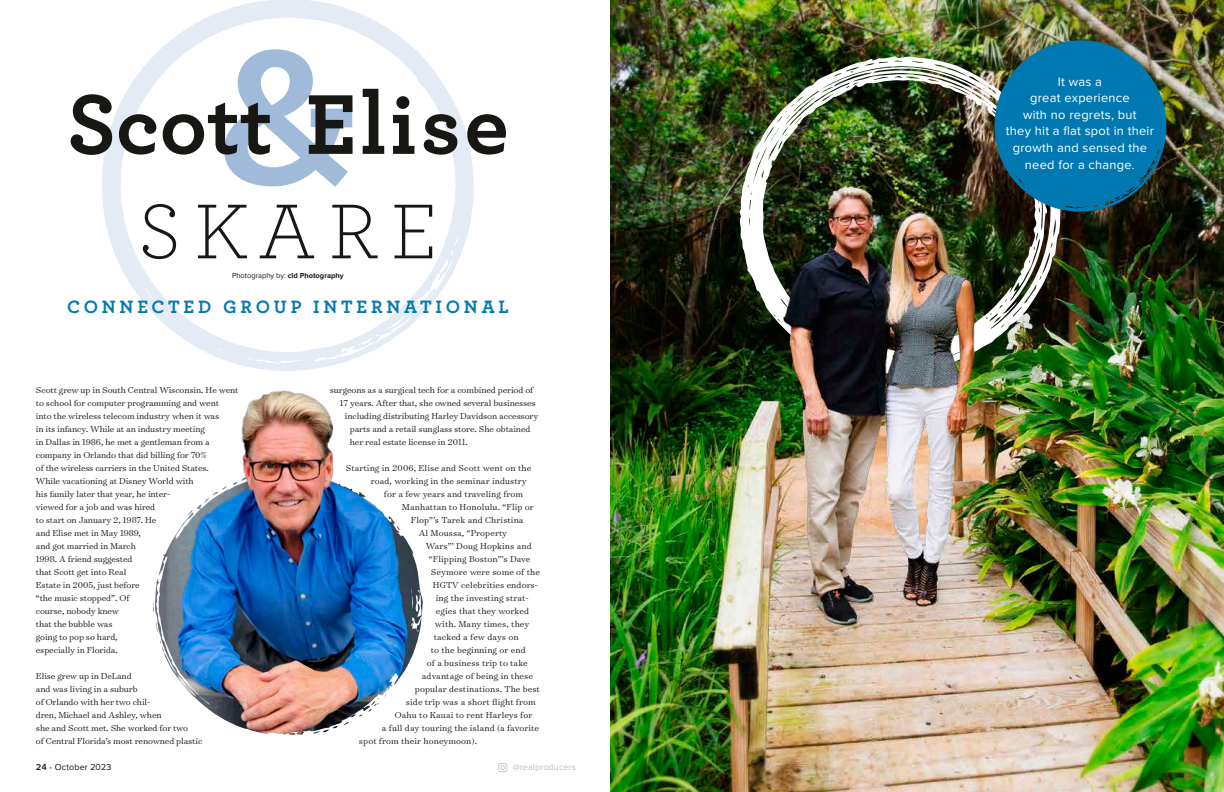
<style>
.page{position:relative;width:1224px;height:792px;background:#fff}
.page>*{position:absolute;margin:0;border:0;box-sizing:border-box;transform-origin:0 0}
.t1{font:700 208.4px "Archer Pro";color:#a0bbd9}
.t2{font:700 88.9px "Archer Pro";letter-spacing:.035em;color:#171713}
.t3{font:300 81.4px "Archer Pro";letter-spacing:.16em;color:#171713}
.t4{font:700 18.8px "Archer Pro";letter-spacing:.2em;color:#0079b2}
.t5{font:12.8px/16.6px "Proxima Nova";letter-spacing:.02em;color:#fff;text-align:center}
.t6{font:300 9.8px/13px "Surveyor Text";letter-spacing:-.01em;color:#171713}
.t7{font:300 9.8px "Surveyor Text";letter-spacing:.01em;color:#171713}
.t8{font:9px "Proxima Nova";letter-spacing:.01em;color:#171713}
.t9{font:9px "Proxima Nova";letter-spacing:.01em;color:#bbbcbc}
.t10{font:7.5px "Proxima Nova";color:#171713}
.s1{font-weight:700}
.s2{font-weight:600}
.s3{color:#31a5d9}
</style>
<div class="page">
<svg style="left:498px;top:763px;width:9px;height:9px"></svg>
<svg style="left:102px;top:0;width:372px;height:371px"></svg>
<img style="left:611px;top:0;width:613px;height:792px">
<img style="left:738px;top:56px;width:322px;height:318px">
<img style="left:758px;top:140px;width:264px;height:519px">
<img style="left:159px;top:539px;width:14px;height:122px">
<img style="left:173px;top:390px;width:242px;height:281px">
<svg style="left:995px;top:40px;width:172px;height:172px;background:#116d95"></svg>
<h1 class="t1" style="left:218px;top:-49px;width:142px">&amp;</h1>
<h2 class="t2" style="left:67px;top:54px;width:443px">Scott Elise</h2>
<h3 class="t3" style="left:138px;top:178px;width:301px">SKARE</h3>
<p class="t10" style="left:232px;top:271px;width:113px">Photography by: <span class="s1">cld Photography</span></p>
<h3 class="t4" style="left:67px;top:292px;width:443px">CONNECTED GROUP INTERNATIONAL</h3>
<p class="t6" style="left:36px;top:383px;width:204px">Scott grew up in South Central Wisconsin. He went to school for computer programming and went<br>into the wireless telecom industry when it was<br>in its infancy. While at an industry meeting<br>in Dallas in 1986, he met a gentleman from a company in Orlando that did billing for 70%<br>of the wireless carriers in the United States.<br>While vacationing at Disney World with<br>his family later that year, he inter-<br>viewed for a job and was hired<br>to start on January 2, 1987. He<br>and Elise met in May 1989,<br>and got married in March<br>1998. A friend suggested<br>that Scott get into Real<br>Estate in 2005, just before<br>“the music stopped”. Of<br>course, nobody knew<br>that the bubble was<br>going to pop so hard,<br>especially in Florida.</p>
<p class="t6" style="left:36px;top:669px;width:168px">Elise grew up in DeLand<br>and was living in a suburb<br>of Orlando with her two chil-<br>dren, Michael and Ashley, when<br>she and Scott met. She worked for two<br>of Central Florida’s most renowned plastic</p>
<p class="t6" style="left:330px;top:383px;width:205px">surgeons as a surgical tech for a combined period of</p>
<p class="t6" style="left:340px;top:396px;width:198px">17 years. After that, she owned several businesses</p>
<p class="t6" style="left:345px;top:409px;width:195px">including distributing Harley Davidson accessory</p>
<p class="t6" style="left:350px;top:422px;width:182px">parts and a retail sunglass store. She obtained</p>
<p class="t6" style="left:350px;top:435px;width:119px">her real estate license in 2011.</p>
<p class="t7" style="left:346px;top:462px;width:187px">Starting in 2006, Elise and Scott went on the</p>
<p class="t7" style="left:371px;top:475px;width:157px">road, working in the seminar industry</p>
<p class="t7" style="left:384px;top:488px;width:141px">for a few years and traveling from</p>
<p class="t7" style="left:402px;top:501px;width:134px">Manhattan to Honolulu. “Flip or</p>
<p class="t7" style="left:411px;top:514px;width:114px">Flop”’s Tarek and Christina</p>
<p class="t7" style="left:419px;top:527px;width:90px">Al Moussa, “Property</p>
<p class="t7" style="left:426px;top:540px;width:107px">Wars”’ Doug Hopkins and</p>
<p class="t7" style="left:429px;top:553px;width:103px">“Flipping Boston”’s Dave</p>
<p class="t7" style="left:431px;top:566px;width:111px">Seymore were some of the</p>
<p class="t7" style="left:433px;top:579px;width:107px">HGTV celebrities endors-</p>
<p class="t7" style="left:436px;top:592px;width:94px">ing the investing strat-</p>
<p class="t7" style="left:436px;top:605px;width:95px">egies that they worked</p>
<p class="t7" style="left:435px;top:618px;width:96px">with. Many times, they</p>
<p class="t7" style="left:434px;top:631px;width:86px">tacked a few days on</p>
<p class="t7" style="left:431px;top:644px;width:96px">to the beginning or end</p>
<p class="t7" style="left:427px;top:657px;width:102px">of a business trip to take</p>
<p class="t7" style="left:422px;top:670px;width:113px">advantage of being in these</p>
<p class="t7" style="left:415px;top:683px;width:127px">popular destinations. The best</p>
<p class="t7" style="left:406px;top:696px;width:131px">side trip was a short flight from</p>
<p class="t7" style="left:395px;top:709px;width:139px">Oahu to Kauai to rent Harleys for</p>
<p class="t7" style="left:382px;top:722px;width:159px">a full day touring the island (a favorite</p>
<p class="t7" style="left:359px;top:735px;width:120px">spot from their honeymoon).</p>
<p class="t8" style="left:36px;top:762px;width:77px"><span class="s2">24</span> <span class="s3">•</span> October 2023</p>
<p class="t9" style="left:513px;top:762px;width:65px">@realproducers</p>
<h3 class="t5" style="left:1006px;top:73px;width:150px">It was a<br>great experience<br>with no regrets, but<br>they hit a flat spot in their growth and sensed the need for a change.</h3>
</div>
